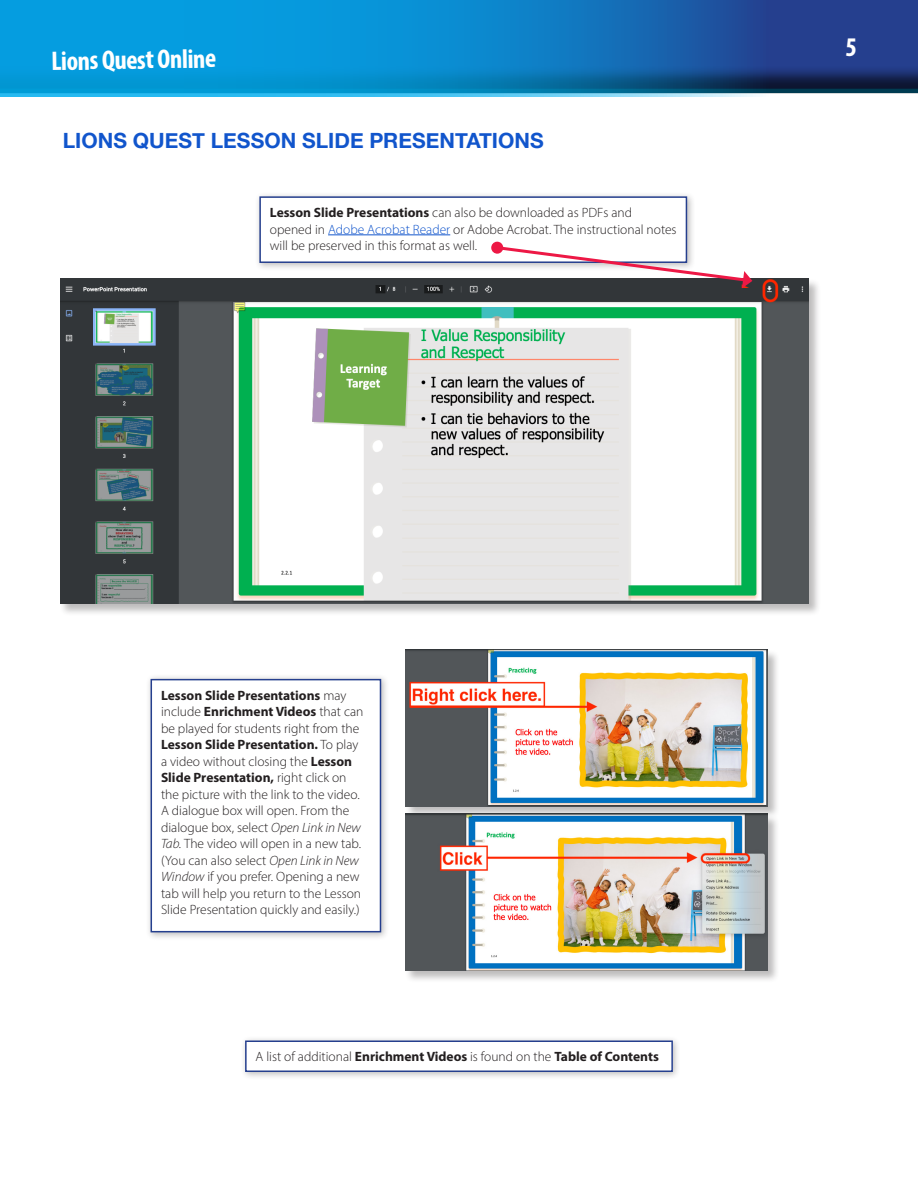
<style>
.page{position:relative;width:918px;height:1188px;background:#fff}
.page>*{position:absolute;margin:0;border:0;box-sizing:border-box;transform-origin:0 0}
.Lesson_Title{font:700 condensed 27px "Myriad Pro";color:#fff}
.Lesson_Intro_Text{font:700 21px "Helvetica Neue";color:#15c}
.t1{font:300 13.5px/16.5px "Myriad Pro";color:#231f20}
.t2{font:700 13.5px "Myriad Pro";color:#231f20}
.s1{font-weight:700}
.s2{color:#15c}
.s3{font-style:italic}
.s4{font-weight:300}
</style>
<div class="page">
<div style="left:0;top:0;width:918px;height:95px;background:#231f20;opacity:.75"></div>
<div style="left:255px;top:192px;width:440px;height:79px;background:#231f20;opacity:.3"></div>
<div style="left:260px;top:197px;width:426px;height:65px;background:#fff"></div>
<hr style="left:328px;top:235px;width:122px;height:1px;background:#15c">
<div style="left:259px;top:196px;width:428px;height:67px;border:2px solid #253f8e"></div>
<div style="left:240px;top:1036px;width:441px;height:44px;background:#231f20;opacity:.3"></div>
<div style="left:246px;top:1041px;width:426px;height:30px;background:#fff"></div>
<div style="left:245px;top:1041px;width:428px;height:31px;border:2px solid #253f8e"></div>
<div style="left:146px;top:674px;width:243px;height:266px;background:#231f20;opacity:.3"></div>
<div style="left:151px;top:680px;width:229px;height:252px;background:#fff"></div>
<div style="left:151px;top:679px;width:230px;height:253px;border:2px solid #253f8e"></div>
<svg style="left:0;top:0;width:771px;height:97px;background:#0d87c9"></svg>
<div style="left:405px;top:650px;width:375px;height:333px;background:#231f20;opacity:.3"></div>
<img style="left:405px;top:814px;width:362px;height:156px">
<img style="left:405px;top:650px;width:362px;height:156px">
<div style="left:60px;top:279px;width:762px;height:337px;background:#231f20;opacity:.3"></div>
<img style="left:60px;top:279px;width:749px;height:324px">
<div style="left:635px;top:288px;width:124px;height:10px;background:#323639"></div>
<svg style="left:491px;top:241px;width:12px;height:13px"></svg>
<svg style="left:494px;top:244px;width:258px;height:44px"></svg>
<p class="Lesson_Title" style="left:51px;top:44px;width:166px;rotate:-1deg">Lions Quest Online</p>
<p class="Lesson_Intro_Text" style="left:63px;top:124px;width:482px">LIONS QUEST LESSON SLIDE PRESENTATIONS</p>
<p class="t1" style="left:270px;top:204px;width:408px"><span class="s1">Lesson Slide Presentations</span> can also be downloaded as PDFs and opened in <span class="s2">Adobe Acrobat Reader</span> or Adobe Acrobat. The instructional notes will be preserved in this format as well.</p>
<p class="Lesson_Title" style="left:845px;top:30px;width:13px">5</p>
<p class="t1" style="left:161px;top:687px;width:204px"><span class="s1">Lesson Slide Presentations</span> may include <span class="s1">Enrichment Videos</span> that can be played for students right from the <span class="s1">Lesson Slide Presentation.</span> To play a video without closing the <span class="s1">Lesson Slide Presentation,</span> right click on the picture with the link to the video.<br>A dialogue box will open. From the dialogue box, select <span class="s3">Open Link in New Tab.</span> The video will open in a new tab. (You can also select <span class="s3">Open Link in New Window</span> if you prefer. Opening a new tab will help you return to the Lesson Slide Presentation quickly and easily.)</p>
<p class="t2" style="left:256px;top:1048px;width:405px"><span class="s4">A list of additional</span> Enrichment Videos <span class="s4">is found on the</span> Table of Contents</p>
</div>
